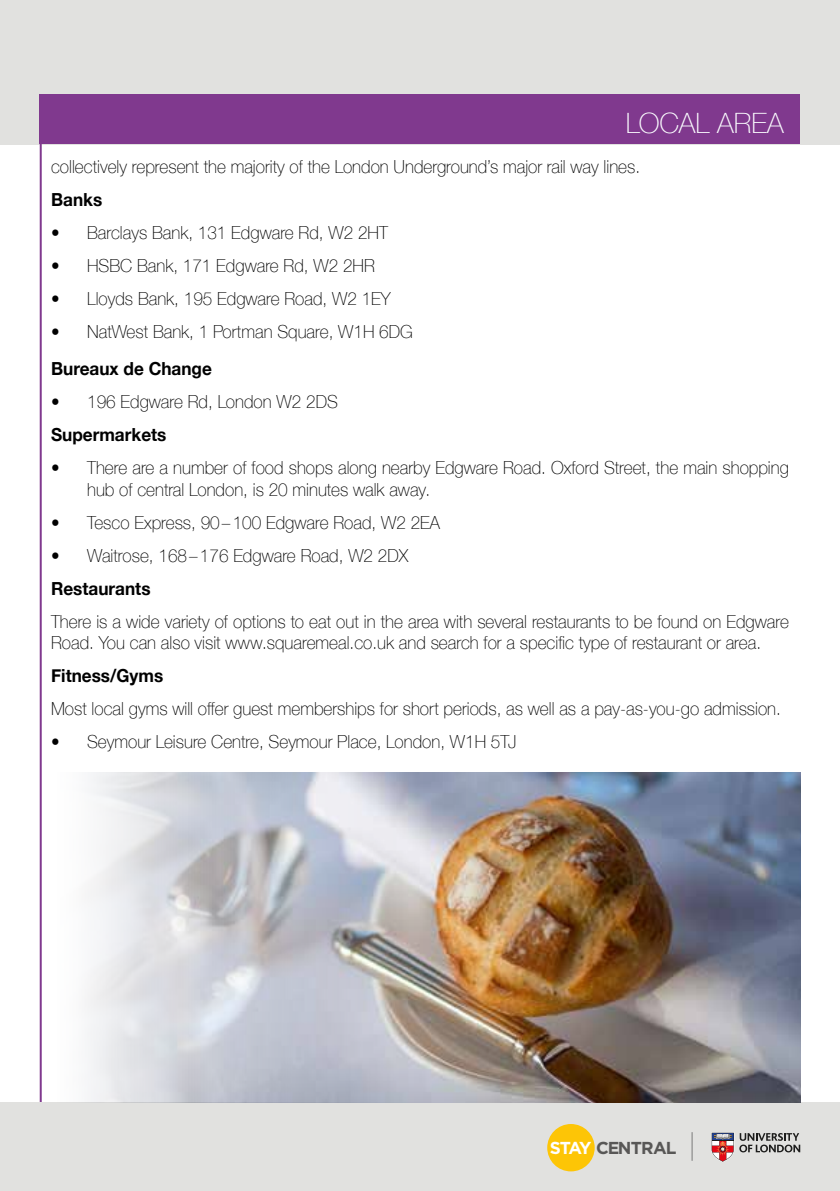
<style>
.page{position:relative;width:840px;height:1191px;background:#fff}
.page>*{position:absolute;margin:0;border:0;box-sizing:border-box;transform-origin:0 0}
.t1{font:100 28px "Helvetica Neue";color:#fbfdff}
.t2{font:100 18px/21.6px "Helvetica Neue";color:#000;scale:.95 1}
.t3{font:700 18px "Helvetica Neue";color:#000;scale:.95 1}
.t4{font:700 17.2px "Gotham";letter-spacing:-.06em;color:#585756}
.s1{color:#fff}
</style>
<div class="page">
<div style="left:0;top:0;width:839px;height:144px;background:#e1e1df"></div>
<hr style="left:40px;top:104px;width:2px;height:1038px;background:#80398e">
<div style="left:40px;top:94px;width:759px;height:50px;background:#80398e"></div>
<div style="left:0;top:1102px;width:839px;height:89px;background:#e1e1df"></div>
<img style="left:85px;top:772px;width:714px;height:330px">
<div style="left:547px;top:1124px;width:47px;height:47px;background:#fdc506;border-radius:50%"></div>
<svg style="left:691px;top:1132px;width:1px;height:28px"></svg>
<svg style="left:711px;top:1132px;width:88px;height:30px"></svg>
<h1 class="t1" style="left:625px;top:101px;width:159px">LOCAL AREA</h1>
<p class="t2" style="left:51px;top:155px;width:621px">collectively represent the majority of the London Underground’s major rail way lines.</p>
<p class="t3" style="left:51px;top:185px;width:55px">Banks</p>
<p class="t2" style="left:51px;top:221px;width:356px">• Barclays Bank, 131 Edgware Rd, W2 2HT</p>
<p class="t2" style="left:51px;top:254px;width:342px">• HSBC Bank, 171 Edgware Rd, W2 2HR</p>
<p class="t2" style="left:51px;top:287px;width:359px">• Lloyds Bank, 195 Edgware Road, W2 1EY</p>
<p class="t2" style="left:51px;top:320px;width:382px">• NatWest Bank, 1 Portman Square, W1H 6DG</p>
<p class="t3" style="left:51px;top:355px;width:171px">Bureaux de Change</p>
<p class="t2" style="left:51px;top:390px;width:303px">• 196 Edgware Rd, London W2 2DS</p>
<p class="t3" style="left:51px;top:421px;width:123px">Supermarkets</p>
<p class="t2" style="left:87px;top:456px;width:739px;text-indent:-36px">• There are a number of food shops along nearby Edgware Road. Oxford Street, the main shopping hub of central London, is 20 minutes walk away.</p>
<p class="t2" style="left:51px;top:511px;width:410px">• Tesco Express, 90–100 Edgware Road, W2 2EA</p>
<p class="t2" style="left:51px;top:544px;width:377px">• Waitrose, 168–176 Edgware Road, W2 2DX</p>
<p class="t3" style="left:51px;top:574px;width:106px">Restaurants</p>
<p class="t2" style="left:51px;top:609px;width:777px">There is a wide variety of options to eat out in the area with several restaurants to be found on Edgware<br>Road. You can also visit www.squaremeal.co.uk and search for a specific type of restaurant or area.</p>
<p class="t3" style="left:51px;top:661px;width:119px">Fitness/Gyms</p>
<p class="t2" style="left:51px;top:697px;width:769px">Most local gyms will offer guest memberships for short periods, as well as a pay-as-you-go admission.</p>
<p class="t2" style="left:51px;top:730px;width:491px">• Seymour Leisure Centre, Seymour Place, London, W1H 5TJ</p>
<p class="t4" style="left:549px;top:1138px;width:128px"><span class="s1">STAY</span> CENTRAL</p>
</div>
